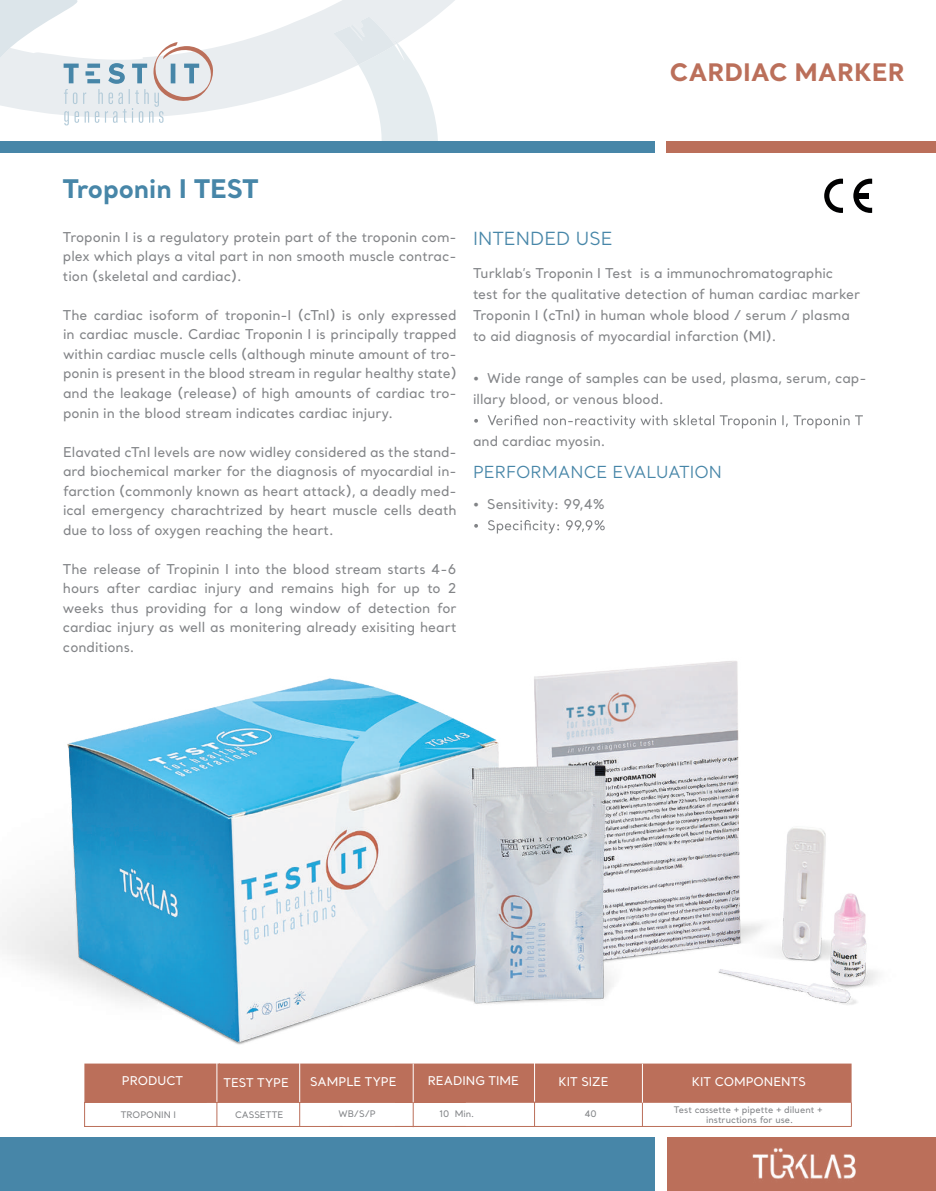
<style>
.page{position:relative;width:936px;height:1191px;background:#fff}
.page>*{position:absolute;margin:0;border:0;box-sizing:border-box;transform-origin:0 0}
.t1{font:700 25.5px "Santral";color:#4786a8}
.t2{font:700 24px "Santral";color:#bb6f5a}
.t3{font:16.5px "Santral";color:#4786a8}
.t4{font:500 13.5px/19.5px "Santral";color:#828487}
.t5{font:500 12px "Santral";color:#fff}
.t6{font:500 9px/10.5px "Santral";color:#828487;text-align:center}
.s1{font-weight:400;font-size:18px;color:#4786a8}
</style>
<div class="page">
<svg style="left:214px;top:0;width:241px;height:110px"></svg>
<svg style="left:276px;top:0;width:162px;height:141px"></svg>
<div style="left:0;top:141px;width:654px;height:12px;background:#4786a8"></div>
<div style="left:666px;top:141px;width:269px;height:12px;background:#bb6f5a"></div>
<svg style="left:0;top:0;width:214px;height:125px"></svg>
<div style="left:0;top:1137px;width:654px;height:54px;background:#4786a8"></div>
<div style="left:666px;top:1137px;width:269px;height:54px;background:#bb6f5a"></div>
<img style="left:752px;top:1150px;width:104px;height:29px">
<svg style="left:474px;top:415px;width:388px;height:13px"></svg>
<svg style="left:474px;top:520px;width:130px;height:13px"></svg>
<svg style="left:824px;top:179px;width:19px;height:34px"></svg>
<svg style="left:853px;top:179px;width:19px;height:34px"></svg>
<div style="left:856px;top:193px;width:12px;height:5px;background:#000001"></div>
<img style="left:0;top:661px;width:878px;height:489px">
<h2 class="t2" style="left:669px;top:55px;width:236px">CARDIAC MARKER</h2>
<h1 class="t1" style="left:63px;top:171px;width:197px">Troponin I TEST</h1>
<p class="t4" style="left:63px;top:227px;width:551px">Troponin I is a regulatory protein part of the troponin com- <span class="s1">INTENDED USE </span>plex which plays a vital part in non smooth muscle contrac-<br>tion (skeletal and cardiac).</p>
<p class="t4" style="left:63px;top:305px;width:395px;text-align:justify">The cardiac isoform of troponin-I (cTnI) is only expressed in cardiac muscle. Cardiac Troponin I is principally trapped within cardiac muscle cells (although minute amount of tro&shy;ponin is present in the blood stream in regular healthy state) and the leakage (release) of high amounts of cardiac tro&shy;ponin in the blood stream indicates cardiac injury.</p>
<p class="t4" style="left:63px;top:441px;width:395px;text-align:justify">Elavated cTnI levels are now widley considered as the stand&shy;ard biochemical marker for the diagnosis of myocardial in&shy;farction (commonly known as heart attack), a deadly med&shy;ical emergency charachtrized by heart muscle cells death due to loss of oxygen reaching the heart.</p>
<p class="t4" style="left:63px;top:559px;width:395px;text-align:justify">The release of Tropinin I into the blood stream starts 4-6 hours after cardiac injury and remains high for up to 2 weeks thus providing for a long window of detection for cardiac injury as well as monitering already exisiting heart conditions.</p>
<p class="t4" style="left:473px;top:262px;width:389px;line-height:21px">Turklab’s Troponin I Test is a immunochromatographic test for the qualitative detection of human cardiac marker Troponin I (cTnI) in human whole blood / serum / plasma to aid diagnosis of myocardial infarction (MI).</p>
<p class="t4" style="left:473px;top:367px;width:395px;line-height:21px">• Wide range of samples can be used, plasma, serum, cap&shy;illary blood, or venous blood.</p>
<p class="t4" style="left:473px;top:431px;width:134px">and cardiac myosin.</p>
<p class="t3" style="left:473px;top:461px;width:250px">PERFORMANCE EVALUATION</p>
<p class="t4" style="left:473px;top:494px;width:134px">• Sensitivity: 99,4%</p>
<p class="t5" style="left:122px;top:1073px;width:63px">PRODUCT</p>
<p class="t5" style="left:223px;top:1074px;width:67px">TEST TYPE</p>
<p class="t5" style="left:310px;top:1073px;width:88px">SAMPLE TYPE</p>
<p class="t5" style="left:427px;top:1073px;width:93px">READING TIME</p>
<p class="t5" style="left:558px;top:1073px;width:52px">KIT SIZE</p>
<p class="t5" style="left:691px;top:1074px;width:115px">KIT COMPONENTS</p>
<p class="t6" style="left:121px;top:1109px;width:57px">TROPONIN I</p>
<p class="t6" style="left:235px;top:1109px;width:50px">CASSETTE</p>
<p class="t6" style="left:338px;top:1108px;width:39px">WB/S/P</p>
<p class="t6" style="left:439px;top:1108px;width:36px">10 Min.</p>
<p class="t6" style="left:585px;top:1108px;width:13px">40</p>
<p class="t6" style="left:674px;top:1104px;width:150px">Test cassette + pipette + diluent + instructions for use.</p>
</div>
